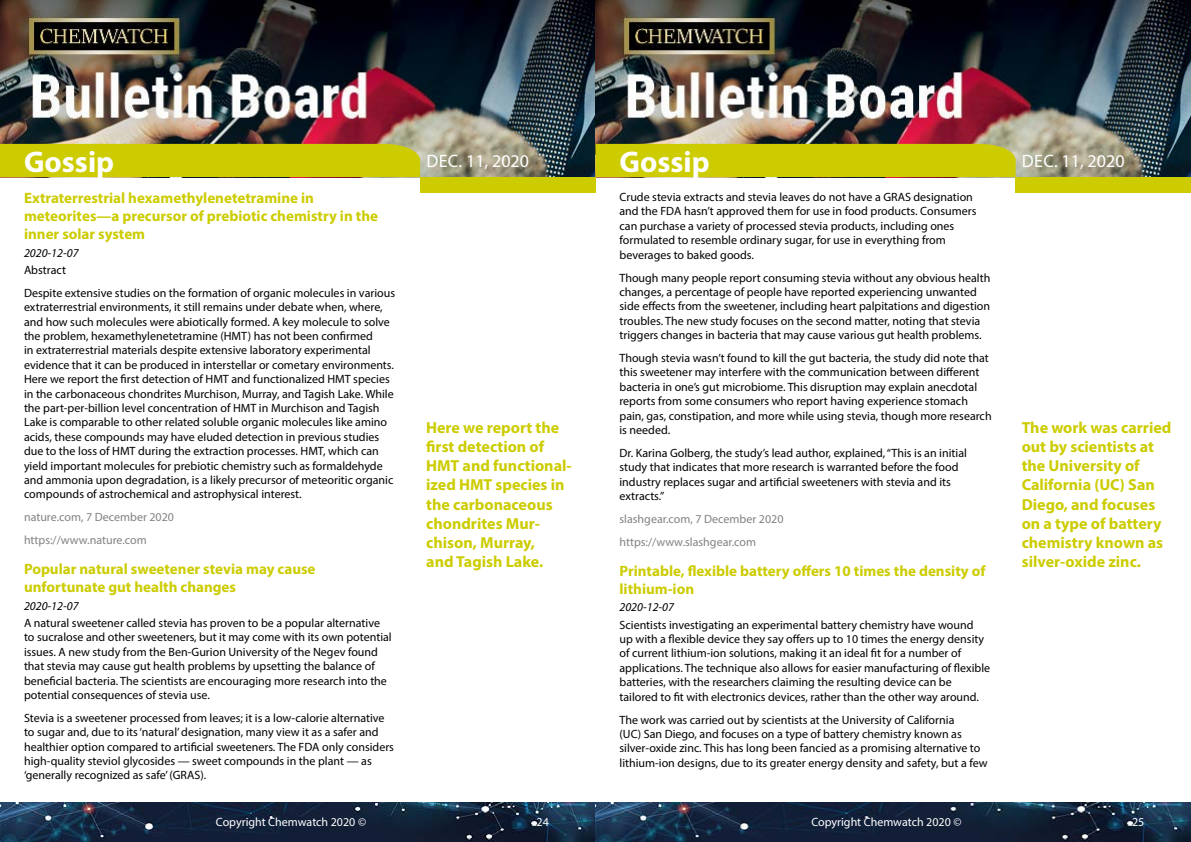
<style>
.page{position:relative;width:1191px;height:842px;background:#fff}
.page>*{position:absolute;margin:0;border:0;box-sizing:border-box;transform-origin:0 0}
.t1{font:700 30px "Myriad Pro";color:#fff}
.t2{font:18px "Myriad Pro";color:#fff}
.t3{font:700 16px/19.2px "Myriad Pro";color:#cc0}
.t4{font:700 15px/18px "Myriad Pro";color:#cc0}
.t5{font:12px/14.4px "Myriad Pro";color:#000}
.t6{font:12px/22.9px "Myriad Pro";color:#808285}
.t7{font:12px "Myriad Pro";color:#fff}
.t8{font:italic 12px "Myriad Pro";color:#000}
</style>
<div class="page">
<img style="left:0;top:0;width:1191px;height:177px">
<div style="left:420px;top:177px;width:175px;height:15px;background:#cc0"></div>
<div style="left:1015px;top:177px;width:176px;height:15px;background:#cc0"></div>
<div style="left:0;top:144px;width:420px;height:33px;background:#cc0"></div>
<div style="left:595px;top:144px;width:420px;height:33px;background:#cc0"></div>
<img style="left:0;top:802px;width:1191px;height:40px">
<h1 class="t1" style="left:24px;top:142px;width:92px">Gossip</h1>
<h1 class="t1" style="left:619px;top:142px;width:92px">Gossip</h1>
<p class="t4" style="left:24px;top:189px;width:355px">Extraterrestrial hexamethylenetetramine in meteorites—a precursor of prebiotic chemistry in the inner solar system</p>
<p class="t8" style="left:24px;top:245px;width:56px">2020-12-07</p>
<p class="t5" style="left:24px;top:258px;width:373px;line-height:22.9px">Abstract<br>Despite extensive studies on the formation of organic molecules in various</p>
<p class="t5" style="left:24px;top:300px;width:371px">extraterrestrial environments, it still remains under debate when, where, and how such molecules were abiotically formed. A key molecule to solve the problem, hexamethylenetetramine (HMT) has not been confirmed<br>in extraterrestrial materials despite extensive laboratory experimental evidence that it can be produced in interstellar or cometary environments.<br>Here we report the first detection of HMT and functionalized HMT species in the carbonaceous chondrites Murchison, Murray, and Tagish Lake. While the part-per-billion level concentration of HMT in Murchison and Tagish Lake is comparable to other related soluble organic molecules like amino acids, these compounds may have eluded detection in previous studies due to the loss of HMT during the extraction processes. HMT, which can yield important molecules for prebiotic chemistry such as formaldehyde and ammonia upon degradation, is a likely precursor of meteoritic organic compounds of astrochemical and astrophysical interest.</p>
<p class="t6" style="left:24px;top:506px;width:152px">nature.com, 7 December 2020 https://www.nature.com</p>
<p class="t4" style="left:24px;top:560px;width:293px">Popular natural sweetener stevia may cause unfortunate gut health changes</p>
<p class="t8" style="left:24px;top:598px;width:56px">2020-12-07</p>
<p class="t5" style="left:24px;top:615px;width:369px">A natural sweetener called stevia has proven to be a popular alternative to sucralose and other sweeteners, but it may come with its own potential issues. A new study from the Ben-Gurion University of the Negev found that stevia may cause gut health problems by upsetting the balance of beneficial bacteria. The scientists are encouraging more research into the potential consequences of stevia use.</p>
<p class="t5" style="left:24px;top:710px;width:371px">Stevia is a sweetener processed from leaves; it is a low-calorie alternative to sugar and, due to its ‘natural’ designation, many view it as a safer and healthier option compared to artificial sweeteners. The FDA only considers high-quality steviol glycosides — sweet compounds in the plant — as ‘generally recognized as safe’ (GRAS).</p>
<h2 class="t2" style="left:426px;top:150px;width:104px">Dec. 11, 2020</h2>
<h2 class="t2" style="left:1022px;top:150px;width:104px">Dec. 11, 2020</h2>
<p class="t5" style="left:619px;top:190px;width:358px">Crude stevia extracts and stevia leaves do not have a GRAS designation and the FDA hasn’t approved them for use in food products. Consumers can purchase a variety of processed stevia products, including ones formulated to resemble ordinary sugar, for use in everything from beverages to baked goods.</p>
<p class="t5" style="left:619px;top:270px;width:372px">Though many people report consuming stevia without any obvious health changes, a percentage of people have reported experiencing unwanted side effects from the sweetener, including heart palpitations and digestion troubles. The new study focuses on the second matter, noting that stevia triggers changes in bacteria that may cause various gut health problems.</p>
<p class="t5" style="left:619px;top:351px;width:374px">Though stevia wasn’t found to kill the gut bacteria, the study did note that this sweetener may interfere with the communication between different bacteria in one’s gut microbiome. This disruption may explain anecdotal reports from some consumers who report having experience stomach pain, gas, constipation, and more while using stevia, though more research is needed.</p>
<p class="t5" style="left:619px;top:446px;width:349px">Dr. Karina Golberg, the study’s lead author, explained, “This is an initial study that indicates that more research is warranted before the food industry replaces sugar and artificial sweeteners with stevia and its extracts.”</p>
<p class="t6" style="left:619px;top:507px;width:165px">slashgear.com, 7 December 2020 https://www.slashgear.com</p>
<p class="t4" style="left:619px;top:561px;width:367px">Printable, flexible battery offers 10 times the density of lithium-ion</p>
<p class="t8" style="left:619px;top:600px;width:56px">2020-12-07</p>
<p class="t5" style="left:619px;top:617px;width:372px">Scientists investigating an experimental battery chemistry have wound<br>up with a flexible device they say offers up to 10 times the energy density of current lithium-ion solutions, making it an ideal fit for a number of applications. The technique also allows for easier manufacturing of flexible batteries, with the researchers claiming the resulting device can be tailored to fit with electronics devices, rather than the other way around.</p>
<p class="t5" style="left:619px;top:712px;width:369px">The work was carried out by scientists at the University of California<br>(UC) San Diego, and focuses on a type of battery chemistry known as silver-oxide zinc. This has long been fancied as a promising alternative to lithium-ion designs, due to its greater energy density and safety, but a few</p>
<h3 class="t3" style="left:426px;top:417px;width:147px">Here we report the first detection of<br>HMT and functional&shy;ized HMT species in the carbonaceous chondrites Mur&shy;chison, Murray,<br>and Tagish Lake.</h3>
<h3 class="t3" style="left:1021px;top:417px;width:151px">The work was carried out by scientists at the University of<br>California (UC) San<br>Diego, and focuses on a type of battery chemistry known as silver-oxide zinc.</h3>
<p class="t7" style="left:216px;top:815px;width:152px">Copyright Chemwatch 2020 ©</p>
<p class="t7" style="left:536px;top:815px;width:14px">24</p>
<p class="t7" style="left:811px;top:815px;width:152px">Copyright Chemwatch 2020 ©</p>
<p class="t7" style="left:1132px;top:815px;width:14px">25</p>
</div>
